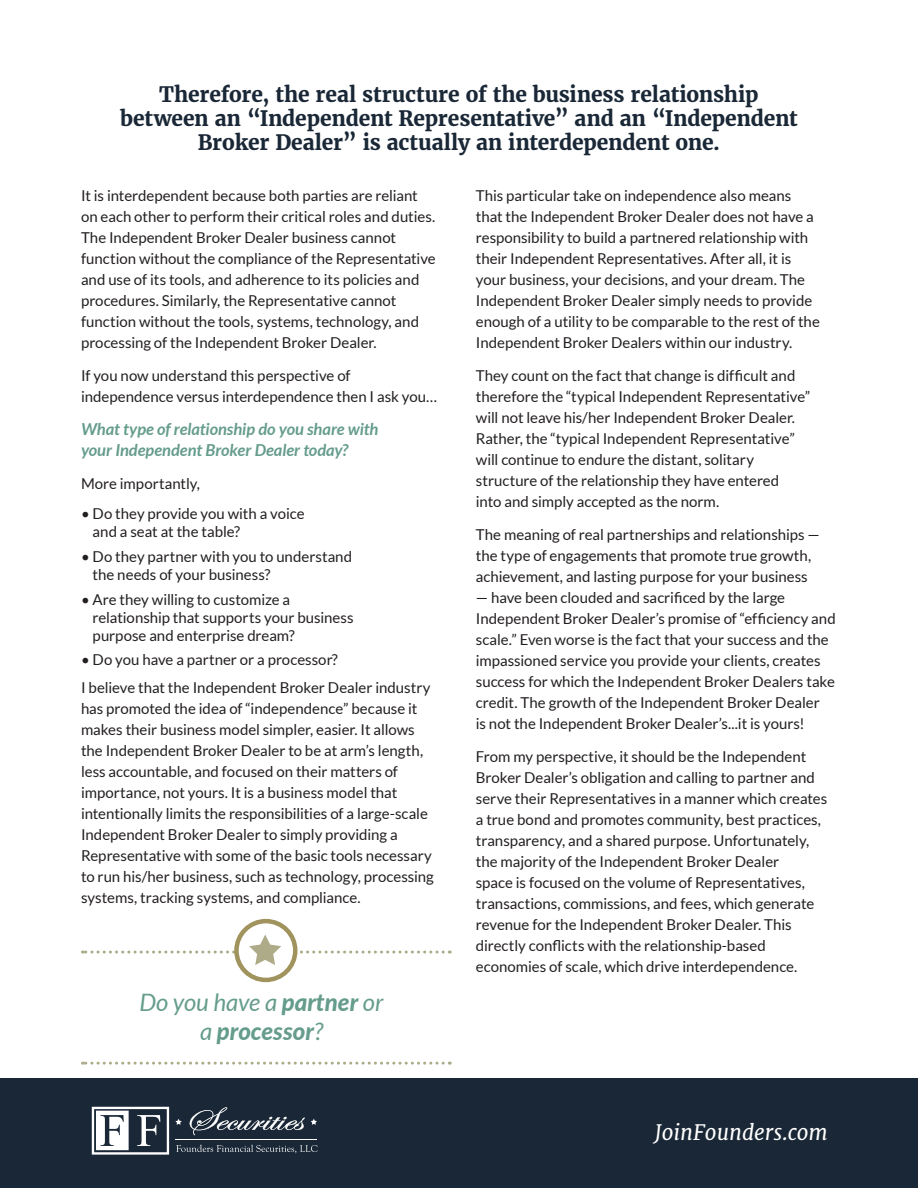
<style>
.page{position:relative;width:918px;height:1188px;background:#fff}
.page>*{position:absolute;margin:0;border:0;box-sizing:border-box;transform-origin:0 0}
.callout{font:italic 800 24px/28.8px "Lato";color:#659c8c;text-align:center}
.t1{font:700 21px/24px "Merriweather";letter-spacing:-.01em;color:#192736;text-align:center}
.t2{font:italic 21px "Merriweather";color:#fff}
.body_text{font:italic 700 16.5px/21px "Lato";letter-spacing:-.005em;color:#659c8c}
.body_text-2{font:15px/21px "Lato";color:#231f20}
.s1{font-weight:400}
</style>
<div class="page">
<div style="left:0;top:1078px;width:918px;height:110px;background:#192736"></div>
<svg style="left:190px;top:1107px;width:115px;height:28px"></svg>
<svg style="left:175px;top:1119px;width:7px;height:6px"></svg>
<svg style="left:311px;top:1119px;width:6px;height:6px"></svg>
<hr style="left:175px;top:1139px;width:142px;height:1px;background:#fff">
<svg style="left:176px;top:1145px;width:142px;height:8px"></svg>
<svg style="left:92px;top:1107px;width:77px;height:48px"></svg>
<svg style="left:82px;top:1062px;width:361px;height:3px"></svg>
<svg style="left:236px;top:921px;width:59px;height:59px"></svg>
<div style="left:234px;top:919px;width:64px;height:63px;border:4px solid #a0935d;border-radius:50%"></div>
<svg style="left:82px;top:934px;width:361px;height:31px"></svg>
<p class="t1" style="left:120px;top:82px;width:679px">Therefore, the real structure of the business relationship between an “Independent Representative” and an “Independent<br>Broker Dealer” is actually an interdependent one.</p>
<p class="body_text-2" style="left:81px;top:185px;width:356px">It is interdependent because both parties are reliant on each other to perform their critical roles and duties.<br>The Independent Broker Dealer business cannot function without the compliance of the Representative and use of its tools, and adherence to its policies and procedures. Similarly, the Representative cannot function without the tools, systems, technology, and processing of the Independent Broker Dealer.</p>
<p class="body_text-2" style="left:81px;top:365px;width:358px">If you now understand this perspective of independence versus interdependence then I ask you…</p>
<p class="body_text" style="left:81px;top:419px;width:299px">What type of relationship do you share with your Independent Broker Dealer today?</p>
<p class="body_text-2" style="left:81px;top:473px;width:121px">More importantly,</p>
<p class="body_text-2" style="left:93px;top:505px;width:213px;line-height:18px;text-indent:-12px">• Do they provide you with a voice and a seat at the table?</p>
<p class="body_text-2" style="left:93px;top:547px;width:261px;line-height:18px;text-indent:-12px">• Do they partner with you to understand the needs of your business?</p>
<p class="body_text-2" style="left:93px;top:590px;width:262px;line-height:18px;text-indent:-12px">• Are they willing to customize a relationship that supports your business purpose and enterprise dream?</p>
<p class="body_text-2" style="left:81px;top:649px;width:258px">• Do you have a partner or a processor?</p>
<p class="body_text-2" style="left:81px;top:677px;width:354px">I believe that the Independent Broker Dealer industry has promoted the idea of “independence” because it makes their business model simpler, easier. It allows the Independent Broker Dealer to be at arm’s length, less accountable, and focused on their matters of importance, not yours. It is a business model that intentionally limits the responsibilities of a large-scale Independent Broker Dealer to simply providing a Representative with some of the basic tools necessary to run his/her business, such as technology, processing systems, tracking systems, and compliance.</p>
<p class="body_text-2" style="left:476px;top:185px;width:346px">This particular take on independence also means that the Independent Broker Dealer does not have a responsibility to build a partnered relationship with their Independent Representatives. After all, it is your business, your decisions, and your dream. The Independent Broker Dealer simply needs to provide enough of a utility to be comparable to the rest of the Independent Broker Dealers within our industry.</p>
<p class="body_text-2" style="left:476px;top:365px;width:336px">They count on the fact that change is difficult and therefore the “typical Independent Representative” will not leave his/her Independent Broker Dealer.<br>Rather, the “typical Independent Representative” will continue to endure the distant, solitary structure of the relationship they have entered<br>into and simply accepted as the norm.</p>
<p class="body_text-2" style="left:476px;top:524px;width:345px">The meaning of real partnerships and relationships — the type of engagements that promote true growth, achievement, and lasting purpose for your business</p>
<p class="body_text-2" style="left:476px;top:587px;width:361px">— have been clouded and sacrificed by the large Independent Broker Dealer’s promise of “efficiency and scale.” Even worse is the fact that your success and the impassioned service you provide your clients, creates success for which the Independent Broker Dealers take credit. The growth of the Independent Broker Dealer<br>is not the Independent Broker Dealer’s...it is yours!</p>
<p class="body_text-2" style="left:476px;top:746px;width:353px">From my perspective, it should be the Independent Broker Dealer’s obligation and calling to partner and serve their Representatives in a manner which creates a true bond and promotes community, best practices, transparency, and a shared purpose. Unfortunately, the majority of the Independent Broker Dealer<br>space is focused on the volume of Representatives, transactions, commissions, and fees, which generate revenue for the Independent Broker Dealer. This directly conflicts with the relationship-based economies of scale, which drive interdependence.</p>
<p class="callout" style="left:140px;top:987px;width:245px"><span class="s1">Do you have a</span> partner <span class="s1">or a</span> processor<span class="s1">?</span></p>
<h2 class="t2" style="left:654px;top:1119px;width:175px">JoinFounders.com</h2>
</div>
